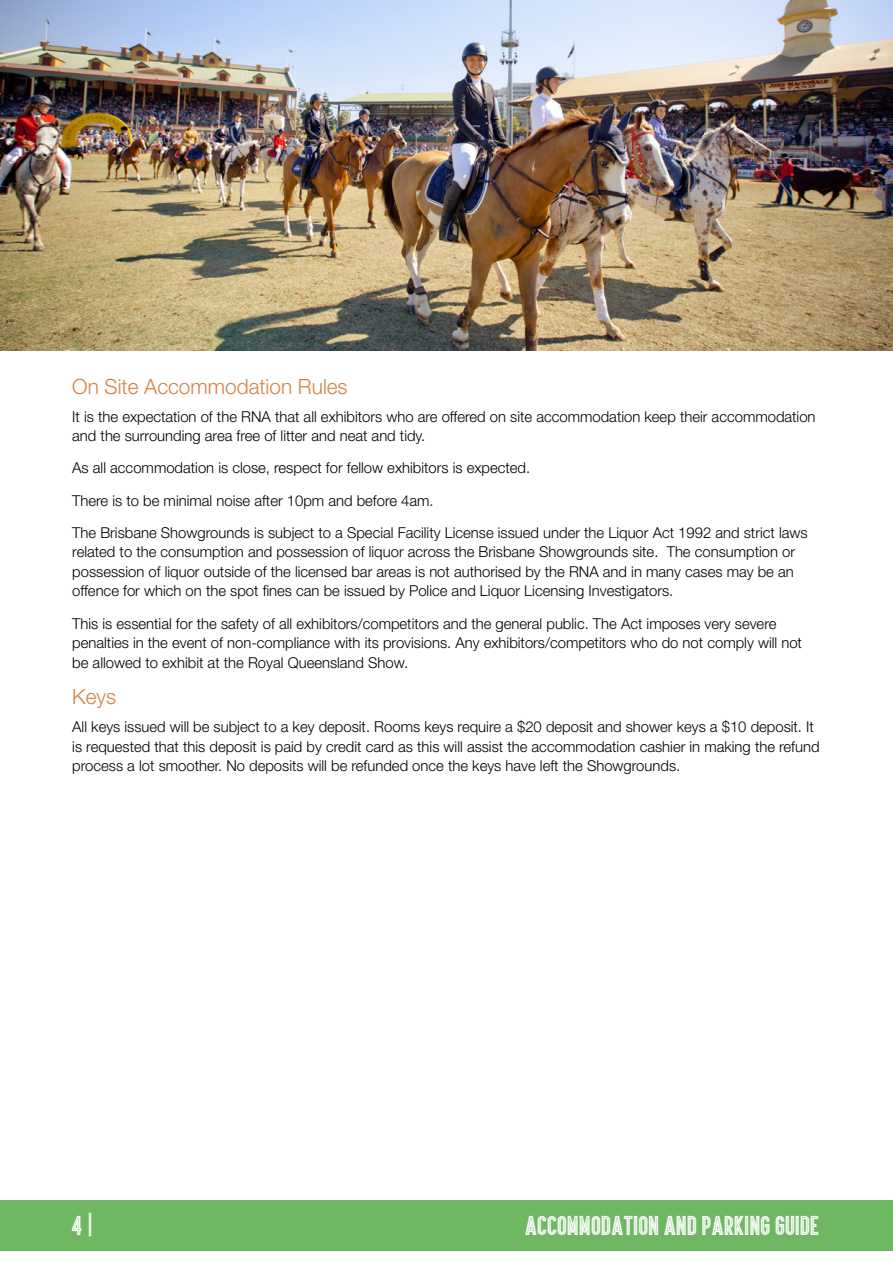
<style>
.page{position:relative;width:893px;height:1263px;background:#fff}
.page>*{position:absolute;margin:0;border:0;box-sizing:border-box;transform-origin:0 0}
.t1{font:22.5px "Ariq";color:#fff}
.t2{font:300 21px "Helvetica Neue";color:#d58246}
.t3{font:300 15px/19.5px "Helvetica Neue";color:#000}
</style>
<div class="page">
<div style="left:0;top:1200px;width:893px;height:51px;background:#70b764"></div>
<img style="left:0;top:0;width:893px;height:351px">
<p class="t2" style="left:72px;top:373px;width:277px">On Site Accommodation Rules</p>
<p class="t3" style="left:72px;top:406px;width:745px">It is the expectation of the RNA that all exhibitors who are offered on site accommodation keep their accommodation and the surrounding area free of litter and neat and tidy.</p>
<p class="t3" style="left:72px;top:458px;width:459px">As all accommodation is close, respect for fellow exhibitors is expected.</p>
<p class="t3" style="left:72px;top:490px;width:363px">There is to be minimal noise after 10pm and before 4am.</p>
<p class="t3" style="left:72px;top:522px;width:737px">The Brisbane Showgrounds is subject to a Special Facility License issued under the Liquor Act 1992 and strict laws related to the consumption and possession of liquor across the Brisbane Showgrounds site. The consumption or possession of liquor outside of the licensed bar areas is not authorised by the RNA and in many cases may be an offence for which on the spot fines can be issued by Police and Liquor Licensing Investigators.</p>
<p class="t3" style="left:72px;top:613px;width:731px">This is essential for the safety of all exhibitors/competitors and the general public. The Act imposes very severe penalties in the event of non-compliance with its provisions. Any exhibitors/competitors who do not comply will not be allowed to exhibit at the Royal Queensland Show.</p>
<p class="t2" style="left:72px;top:684px;width:45px">Keys</p>
<p class="t3" style="left:72px;top:717px;width:749px">All keys issued will be subject to a key deposit. Rooms keys require a $20 deposit and shower keys a $10 deposit. It is requested that this deposit is paid by credit card as this will assist the accommodation cashier in making the refund process a lot smoother. No deposits will be refunded once the keys have left the Showgrounds.</p>
<h1 class="t1" style="left:72px;top:1213px;width:25px">4 |</h1>
<h1 class="t1" style="left:525px;top:1213px;width:296px">ACCOMMODATION AND PARKING GUIDE</h1>
</div>
